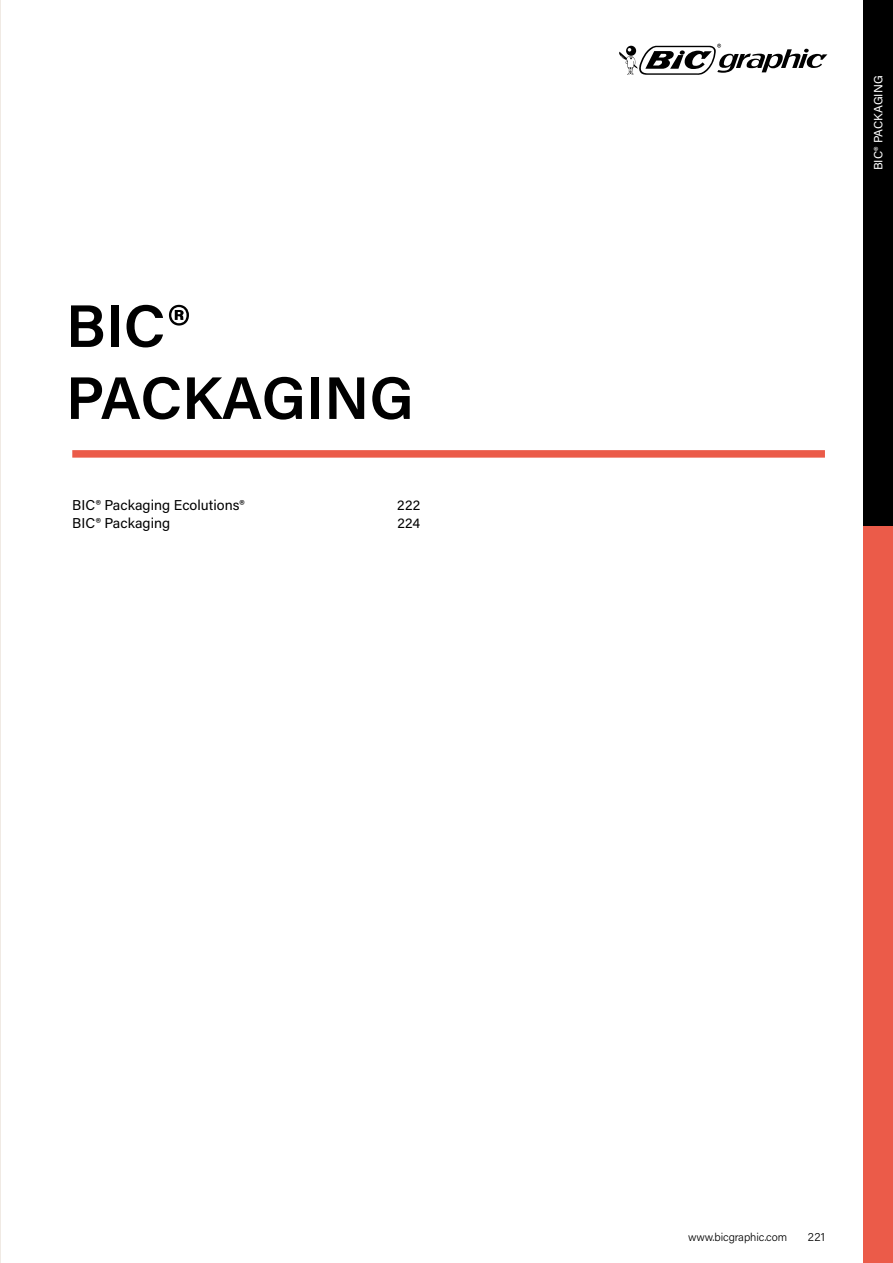
<style>
.page{position:relative;width:893px;height:1263px;background:#fff}
.page>*{position:absolute;margin:0;border:0;box-sizing:border-box;transform-origin:0 0}
.t1{font:600 60px/72px "Acumin Pro";letter-spacing:-.005em;color:#000}
.t2{font:14.25px "Acumin Pro";color:#000}
.t3{font:12px "Acumin Pro";color:#fff}
.t4{font:300 12px "Acumin Pro";color:#000}
.t5{font:300 11.25px "Acumin Pro";letter-spacing:-.01em;color:#000}
</style>
<div class="page">
<div style="left:72px;top:450px;width:753px;height:8px;background:#eb5b49"></div>
<svg style="left:619px;top:44px;width:208px;height:31px"></svg>
<div style="left:863px;top:525px;width:30px;height:738px;background:#eb5b49"></div>
<div style="left:863px;top:0;width:30px;height:525px;background:#000"></div>
<h1 class="t1" style="left:66px;top:287px;width:349px">BIC®<br>PACKAGING</h1>
<p class="t2" style="left:72px;top:496px;width:174px">BIC® Packaging Ecolutions®</p>
<p class="t2" style="left:397px;top:496px;width:25px">222</p>
<p class="t2" style="left:72px;top:513px;width:99px">BIC® Packaging</p>
<p class="t2" style="left:397px;top:513px;width:24px">224</p>
<p class="t3" style="left:870px;top:170px;width:96px;rotate:-90deg">BIC® PACKAGING</p>
<p class="t5" style="left:688px;top:1229px;width:100px">www.bicgraphic.com</p>
<p class="t4" style="left:808px;top:1228px;width:19px">221</p>
</div>
